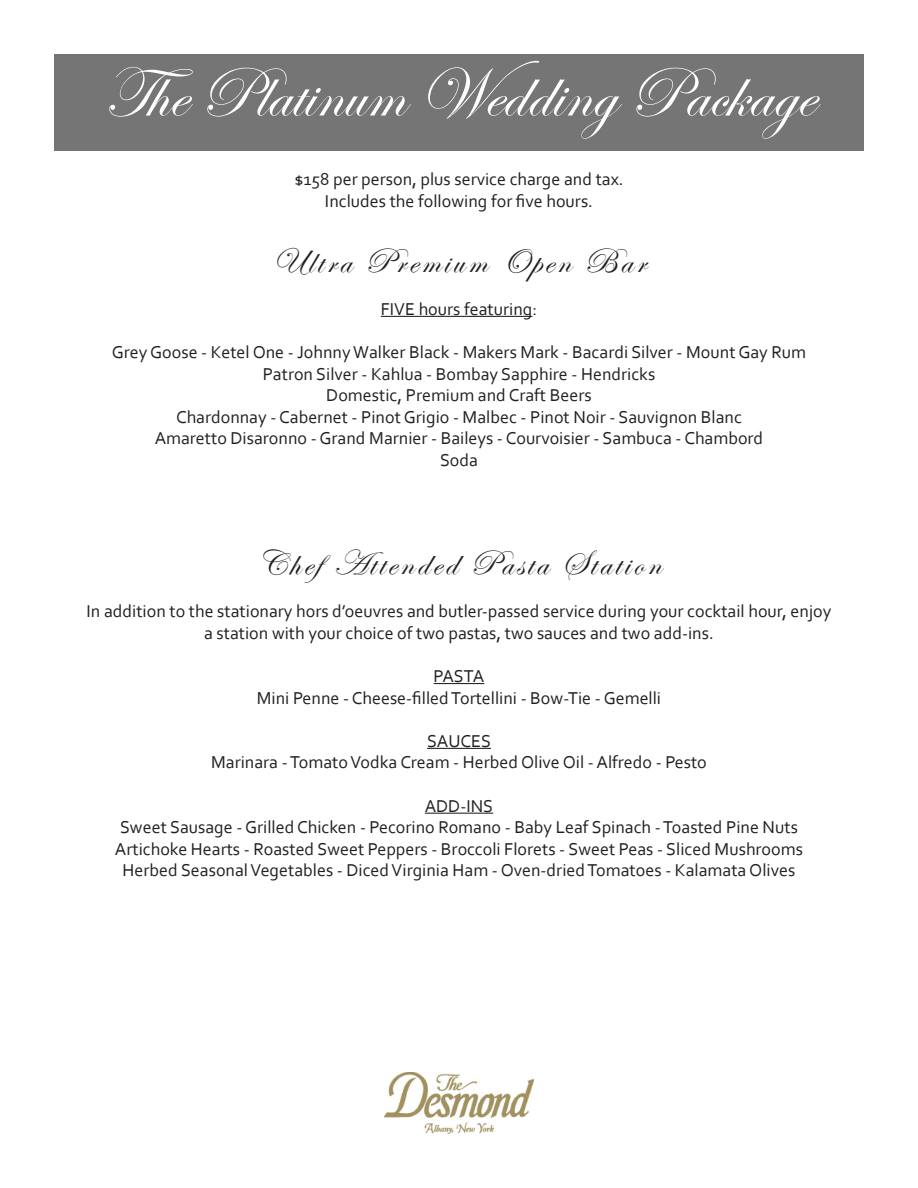
<style>
.page{position:relative;width:918px;height:1188px;background:#fff}
.page>*{position:absolute;margin:0;border:0;box-sizing:border-box;transform-origin:0 0}
.t1{font:72px "Edwardian Script ITC";color:#fff}
.t2{font:36px "Edwardian Script ITC";letter-spacing:.09em;color:#231f20}
.t3{font:18px "Corbel";color:#231f20}
</style>
<div class="page">
<img style="left:385px;top:1072px;width:148px;height:62px">
<hr style="left:381px;top:316px;width:151px;height:1px;background:#231f20">
<hr style="left:434px;top:683px;width:50px;height:1px;background:#231f20">
<hr style="left:427px;top:748px;width:64px;height:1px;background:#231f20">
<hr style="left:425px;top:813px;width:68px;height:1px;background:#231f20">
<div style="left:54px;top:54px;width:810px;height:96px;background:#767575"></div>
<p class="t1" style="left:104px;top:54px;width:712px">The Platinum Wedding Package</p>
<p class="t3" style="left:294px;top:168px;width:331px">$158 per person, plus service charge and tax.</p>
<p class="t3" style="left:325px;top:190px;width:270px">Includes the following for five hours.</p>
<p class="t2" style="left:272px;top:241px;width:375px">Ultra Premium Open Bar</p>
<p class="t3" style="left:381px;top:298px;width:158px">FIVE hours featuring:</p>
<p class="t3" style="left:112px;top:341px;width:696px">Grey Goose - Ketel One - Johnny Walker Black - Makers Mark - Bacardi Silver - Mount Gay Rum</p>
<p class="t3" style="left:263px;top:362px;width:394px">Patron Silver - Kahlua - Bombay Sapphire - Hendricks</p>
<p class="t3" style="left:326px;top:384px;width:267px">Domestic, Premium and Craft Beers</p>
<p class="t3" style="left:176px;top:406px;width:567px">Chardonnay - Cabernet - Pinot Grigio - Malbec - Pinot Noir - Sauvignon Blanc</p>
<p class="t3" style="left:155px;top:427px;width:610px">Amaretto Disaronno - Grand Marnier - Baileys - Courvoisier - Sambuca - Chambord</p>
<p class="t3" style="left:440px;top:449px;width:39px">Soda</p>
<p class="t2" style="left:257px;top:543px;width:405px">ChefAttended Pasta Station</p>
<p class="t3" style="left:87px;top:600px;width:746px">In addition to the stationary hors d’oeuvres and butler-passed service during your cocktail hour, enjoy</p>
<p class="t3" style="left:204px;top:622px;width:511px">a station with your choice of two pastas, two sauces and two add-ins.</p>
<p class="t3" style="left:434px;top:665px;width:52px">PASTA</p>
<p class="t3" style="left:257px;top:686px;width:406px">Mini Penne - Cheese-filled Tortellini - Bow-Tie - Gemelli</p>
<p class="t3" style="left:427px;top:730px;width:65px">SAUCES</p>
<p class="t3" style="left:211px;top:751px;width:497px">Marinara - Tomato Vodka Cream - Herbed Olive Oil - Alfredo - Pesto</p>
<p class="t3" style="left:425px;top:794px;width:70px">ADD-INS</p>
<p class="t3" style="left:120px;top:816px;width:679px">Sweet Sausage - Grilled Chicken - Pecorino Romano - Baby Leaf Spinach - Toasted Pine Nuts</p>
<p class="t3" style="left:115px;top:838px;width:690px">Artichoke Hearts - Roasted Sweet Peppers - Broccoli Florets - Sweet Peas - Sliced Mushrooms</p>
<p class="t3" style="left:123px;top:859px;width:674px">Herbed Seasonal Vegetables - Diced Virginia Ham - Oven-dried Tomatoes - Kalamata Olives</p>
</div>
